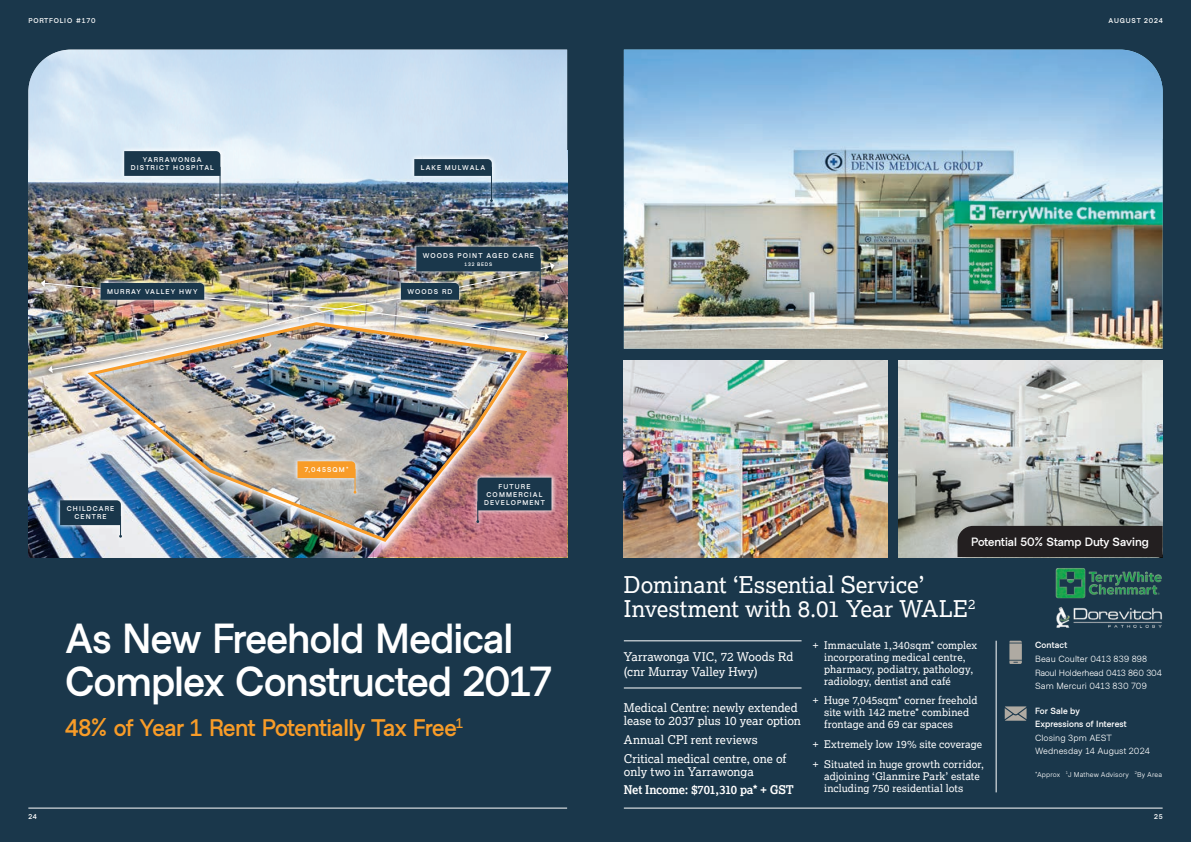
<style>
.page{position:relative;width:1191px;height:842px;background:#fff}
.page>*{position:absolute;margin:0;border:0;box-sizing:border-box;transform-origin:0 0}
.t1{font:700 42px/43px "Metro Sans";letter-spacing:-.02em;color:#fff}
.t2{font:700 24px "Metro Sans";letter-spacing:-.015em;color:#f89c28}
.t3{font:23px/24px "Lexia";color:#fff}
.t4{font:12px/15px "Lexia";letter-spacing:-.005em;color:#fff}
.t5{font:700 12px "Metro Sans";color:#fff}
.t6{font:700 12px "Lexia";letter-spacing:-.02em;color:#fff}
.t7{font:10.5px/12px "Lexia";letter-spacing:.005em;color:#fff}
.t8{font:9px/13.8px "Metro Sans";letter-spacing:.005em;color:#fff}
.t9{font:700 9px/13px "Metro Sans";letter-spacing:.01em;color:#fff}
.t10{font:700 7px/8px "Metro Sans";letter-spacing:.16em;color:#fff;text-align:center}
.t11{font:7px "Metro Sans";letter-spacing:.02em;color:#fff}
.t12{font:700 7px "Metro Sans";letter-spacing:.12em;color:#fff}
.t13{font:700 5px "Metro Sans";letter-spacing:.175em;color:#fff}
</style>
<div class="page">
<div style="left:0;top:0;width:595px;height:842px;background:#1a374b"></div>
<img style="left:28px;top:178px;width:539px;height:379px">
<img style="left:28px;top:50px;width:539px;height:128px">
<hr style="left:28px;top:808px;width:539px;height:1px;background:#fff">
<svg style="left:55px;top:495px;width:19px;height:48px"></svg>
<svg style="left:60px;top:500px;width:14px;height:38px"></svg>
<img style="left:409px;top:154px;width:89px;height:53px">
<hr style="left:491px;top:167px;width:1px;height:34px;background:#1a374b">
<svg style="left:414px;top:159px;width:78px;height:17px"></svg>
<img style="left:119px;top:146px;width:107px;height:68px">
<hr style="left:220px;top:167px;width:1px;height:41px;background:#1a374b">
<svg style="left:124px;top:151px;width:96px;height:25px"></svg>
<svg style="left:368px;top:351px;width:199px;height:206px;background:#bf787b"></svg>
<svg style="left:541px;top:472px;width:15px;height:56px"></svg>
<svg style="left:541px;top:478px;width:10px;height:45px"></svg>
<img style="left:74px;top:378px;width:467px;height:178px">
<img style="left:84px;top:378px;width:446px;height:166px">
<svg style="left:292px;top:456px;width:69px;height:43px"></svg>
<svg style="left:297px;top:461px;width:59px;height:33px;background:#daab6f"></svg>
<div style="left:43px;top:258px;width:516px;height:120px;background:#231f20;opacity:.75"></div>
<img style="left:51px;top:265px;width:501px;height:105px">
<svg style="left:48px;top:366px;width:5px;height:7px"></svg>
<svg style="left:550px;top:262px;width:4px;height:8px"></svg>
<svg style="left:95px;top:278px;width:114px;height:2px"></svg>
<svg style="left:396px;top:278px;width:15px;height:2px"></svg>
<img style="left:411px;top:241px;width:135px;height:39px">
<hr style="left:540px;top:259px;width:1px;height:31px;background:#1a374b">
<img style="left:41px;top:280px;width:508px;height:60px">
<svg style="left:416px;top:247px;width:124px;height:24px"></svg>
<div style="left:595px;top:0;width:596px;height:842px;background:#1a374b"></div>
<img style="left:624px;top:139px;width:538px;height:210px">
<img style="left:624px;top:50px;width:538px;height:89px">
<img style="left:624px;top:360px;width:263px;height:197px">
<img style="left:899px;top:360px;width:263px;height:197px">
<hr style="left:624px;top:641px;width:177px;height:1px;background:#fff">
<hr style="left:624px;top:688px;width:177px;height:1px;background:#fff">
<hr style="left:996px;top:641px;width:1px;height:151px;background:#fff">
<svg style="left:1009px;top:641px;width:12px;height:23px"></svg>
<svg style="left:1004px;top:706px;width:22px;height:15px"></svg>
<img style="left:1056px;top:568px;width:106px;height:30px">
<img style="left:1056px;top:606px;width:106px;height:22px">
<hr style="left:624px;top:808px;width:538px;height:1px;background:#fff">
<div style="left:957px;top:526px;width:205px;height:31px;background:#231f20"></div>
<p class="t12" style="left:28px;top:16px;width:69px">PORTFOLIO #170</p>
<p class="t10" style="left:131px;top:156px;width:85px">YARRAWONGA<br>DISTRICT HOSPITAL</p>
<p class="t10" style="left:421px;top:164px;width:66px">LAKE MULWALA</p>
<p class="t10" style="left:423px;top:251px;width:112px">WOODS POINT AGED CARE</p>
<p class="t13" style="left:464px;top:261px;width:29px">132 BEDS</p>
<p class="t10" style="left:107px;top:288px;width:92px">MURRAY VALLEY HWY</p>
<p class="t10" style="left:407px;top:288px;width:46px">WOODS RD</p>
<p class="t10" style="left:304px;top:466px;width:46px">7,045SQM*</p>
<p class="t10" style="left:67px;top:505px;width:49px">CHILDCARE<br>CENTRE</p>
<p class="t10" style="left:484px;top:482px;width:62px">FUTURE<br>COMMERCIAL<br>DEVELOPMENT</p>
<h1 class="t1" style="left:65px;top:619px;width:488px">As New Freehold Medical<br>Complex Constructed 2017</h1>
<h2 class="t2" style="left:65px;top:714px;width:399px">48% of Year 1 Rent Potentially Tax Free<sup>1</sup></h2>
<p class="t12" style="left:1108px;top:16px;width:56px">AUGUST 2024</p>
<p class="t5" style="left:971px;top:535px;width:179px">Potential 50% Stamp Duty Saving</p>
<h3 class="t3" style="left:624px;top:572px;width:353px">Dominant ‘Essential Service’<br>Investment with 8.01 Year WALE<sup>2</sup></h3>
<p class="t4" style="left:624px;top:648px;width:171px">Yarrawonga VIC, 72 Woods Rd (cnr Murray Valley Hwy)</p>
<p class="t4" style="left:624px;top:701px;width:179px;line-height:13px">Medical Centre: newly extended lease to 2037 plus 10 year option</p>
<p class="t4" style="left:624px;top:730px;width:164px;line-height:18.7px">Annual CPI rent reviews<br>Critical medical centre, one of</p>
<p class="t4" style="left:624px;top:763px;width:131px">only two in Yarrawonga</p>
<p class="t6" style="left:624px;top:782px;width:172px">Net Income: $701,310 pa* + GST</p>
<p class="t7" style="left:824px;top:639px;width:154px;text-indent:-11px">+ Immaculate 1,340sqm* complex incorporating medical centre, pharmacy, podiatry, pathology, radiology, dentist and café</p>
<p class="t7" style="left:824px;top:694px;width:155px;text-indent:-11px">+ Huge 7,045sqm* corner freehold site with 142 metre* combined frontage and 69 car spaces</p>
<p class="t7" style="left:813px;top:734px;width:172px;line-height:19.8px">+ Extremely low 19% site coverage + Situated in huge growth corridor,</p>
<p class="t7" style="left:824px;top:770px;width:157px">adjoining ‘Glanmire Park’ estate including 750 residential lots</p>
<p class="t9" style="left:1035px;top:639px;width:34px">Contact</p>
<p class="t8" style="left:1035px;top:652px;width:129px">Beau Coulter 0413 839 898<br>Raoul Holderhead 0413 860 304<br>Sam Mercuri 0413 830 709</p>
<p class="t9" style="left:1035px;top:704px;width:93px">For Sale by<br>Expressions of Interest</p>
<p class="t8" style="left:1035px;top:732px;width:116px;line-height:13px">Closing 3pm AEST<br>Wednesday 14 August 2024</p>
<p class="t11" style="left:1035px;top:770px;width:128px">*Approx <sup>1</sup>J Mathew Advisory <sup>2</sup>By Area</p>
<p class="t10" style="left:28px;top:813px;width:10px">24</p>
<p class="t10" style="left:1154px;top:813px;width:10px">25</p>
</div>
